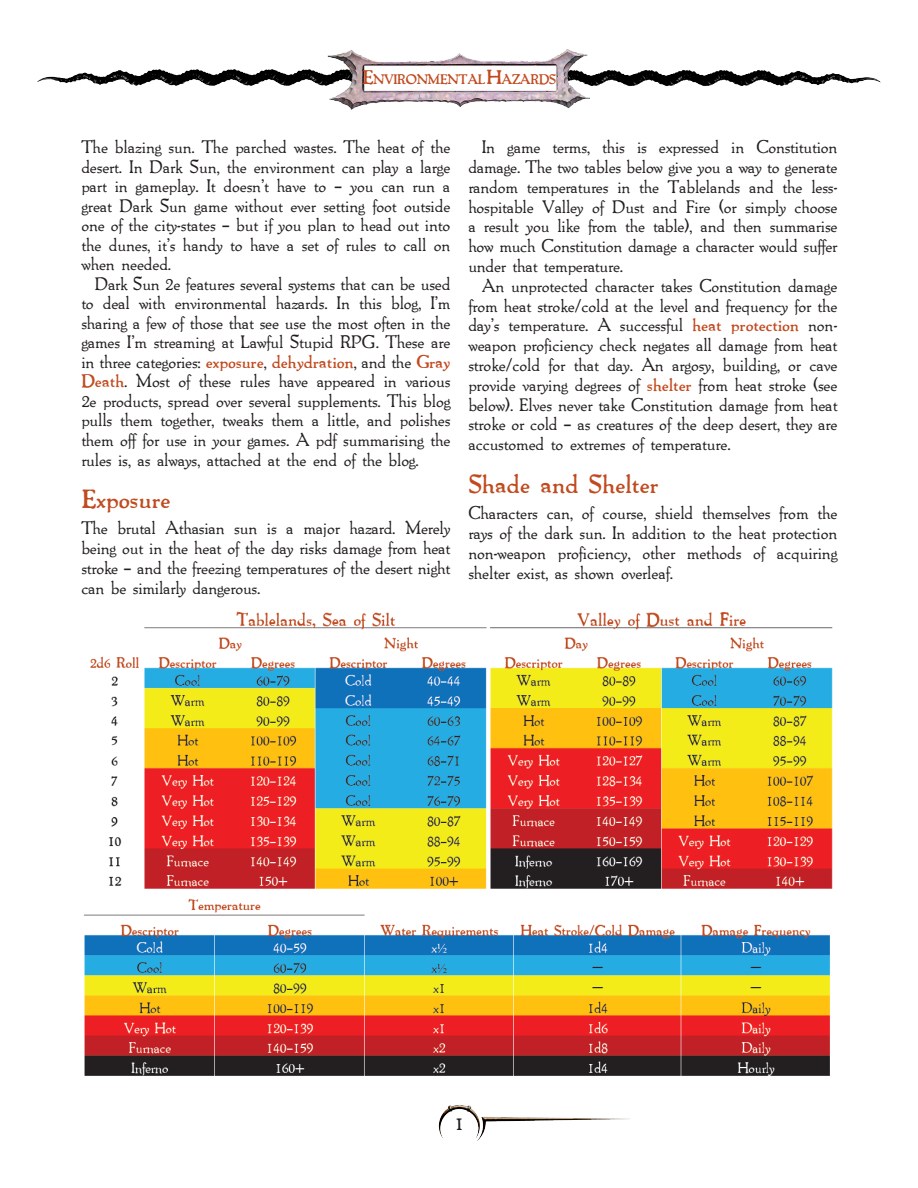
<style>
.page{position:relative;width:918px;height:1188px;background:#fff}
.page>*{position:absolute;margin:0;border:0;box-sizing:border-box;transform-origin:0 0}
.Header_2__16_pt{font:700 24px "Packard Antique";color:#c14a1f}
.t1{font:700 18px "Packard Antique";color:#231f20}
.DS_PG_Body_Text{font:16.5px/19.8px "Packard Antique";letter-spacing:-.005em;color:#231f20;text-align:justify}
.DS_PG_Body_Text_No_Indent{font:16.5px/19.5px "Packard Antique";color:#231f20;text-align:justify}
.t2{font:700 12.6px "Packard Antique";letter-spacing:-.025em;color:#c14a1f}
.s1{font-size:18px}
.s2{font-weight:700;color:#c14a1f}
</style>
<div class="page">
<img style="left:438px;top:1105px;width:192px;height:36px">
<img style="left:37px;top:69px;width:290px;height:17px">
<img style="left:591px;top:70px;width:290px;height:16px">
<img style="left:327px;top:49px;width:264px;height:61px">
<img style="left:84px;top:611px;width:749px;height:465px">
<p class="t2" style="left:362px;top:70px;width:195px"><span class="s1">E</span>NVIRONMENTAL <span class="s1">H</span>AZARDS</p>
<p class="DS_PG_Body_Text_No_Indent" style="left:81px;top:137px;width:371px">The blazing sun. The parched wastes. The heat of the desert. In Dark Sun, the environment can play a large part in gameplay. It doesn’t have to – you can run a great Dark Sun game without ever setting foot outside one of the city-states – but if you plan to head out into the dunes, it’s handy to have a set of rules to call on when needed.</p>
<p class="DS_PG_Body_Text" style="left:81px;top:273px;width:371px;text-indent:14px">Dark Sun 2e features several systems that can be used to deal with environmental hazards. In this blog, I’m sharing a few of those that see use the most often in the games I’m streaming at Lawful Stupid RPG. These are in three categories: <span class="s2">exposure</span>, <span class="s2">dehydration</span>, and the <span class="s2">Gray Death</span>. Most of these rules have appeared in various 2e products, spread over several supplements. This blog pulls them together, tweaks them a little, and polishes them off for use in your games. A pdf summarising the rules is, as always, attached at the end of the blog.</p>
<p class="Header_2__16_pt" style="left:81px;top:481px;width:90px">Exposure</p>
<p class="DS_PG_Body_Text_No_Indent" style="left:81px;top:518px;width:371px">The brutal Athasian sun is a major hazard. Merely being out in the heat of the day risks damage from heat stroke – and the freezing temperatures of the desert night can be similarly dangerous.</p>
<p class="DS_PG_Body_Text" style="left:468px;top:137px;width:371px;text-indent:14px">In game terms, this is expressed in Constitution damage. The two tables below give you a way to generate random temperatures in the Tablelands and the less&shy;hospitable Valley of Dust and Fire (or simply choose a result you like from the table), and then summarise how much Constitution damage a character would suffer under that temperature.</p>
<p class="DS_PG_Body_Text" style="left:468px;top:275px;width:371px;text-indent:14px">An unprotected character takes Constitution damage from heat stroke/cold at the level and frequency for the day’s temperature. A successful <span class="s2">heat protection</span> non&shy;weapon proficiency check negates all damage from heat stroke/cold for that day. An argosy, building, or cave provide varying degrees of <span class="s2">shelter</span> from heat stroke (see below). Elves never take Constitution damage from heat stroke or cold – as creatures of the deep desert, they are accustomed to extremes of temperature.</p>
<p class="Header_2__16_pt" style="left:468px;top:466px;width:191px">Shade and Shelter</p>
<p class="DS_PG_Body_Text_No_Indent" style="left:468px;top:502px;width:371px">Characters can, of course, shield themselves from the rays of the dark sun. In addition to the heat protection non-weapon proficiency, other methods of acquiring shelter exist, as shown overleaf.</p>
<p class="t1" style="left:455px;top:1111px;width:10px">1</p>
</div>
